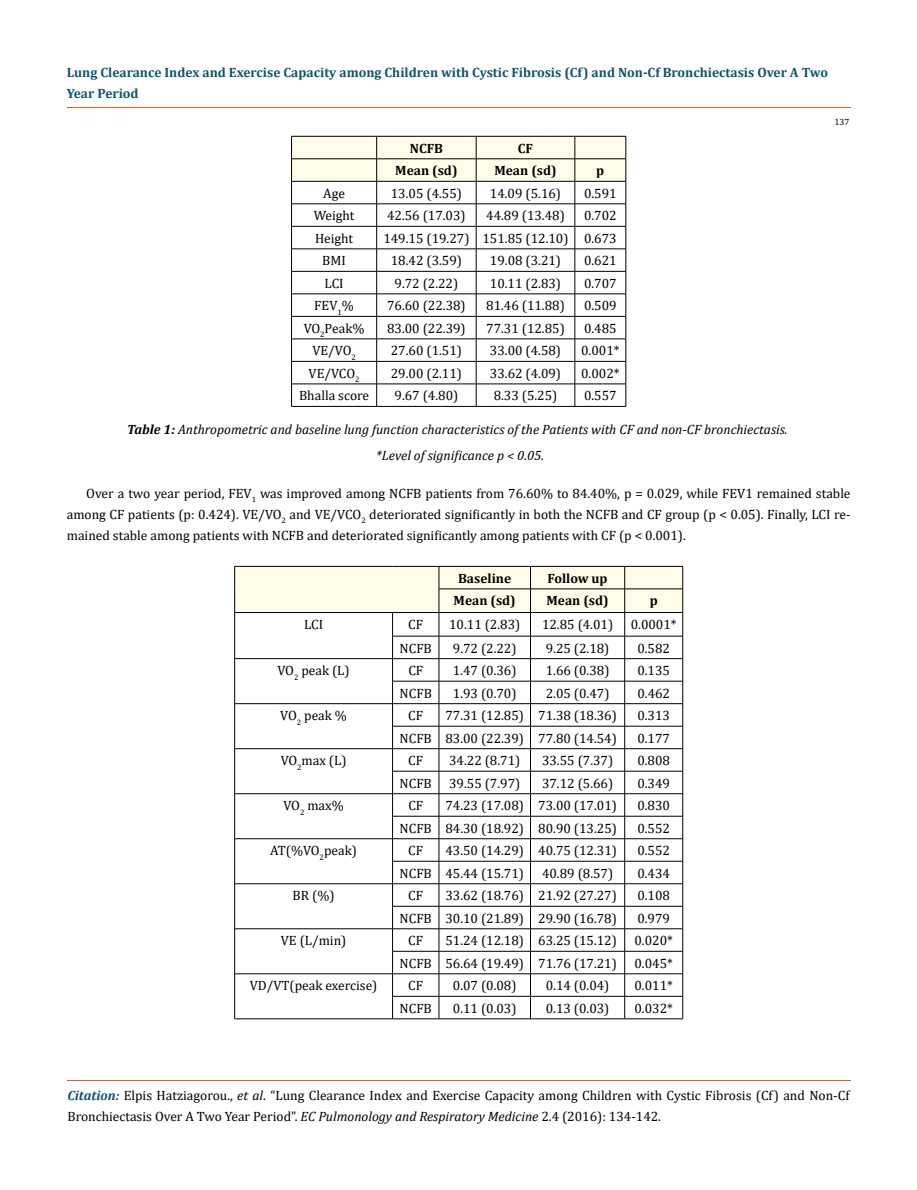
<style>
.page{position:relative;width:917px;height:1190px;background:#fff}
.page>*{position:absolute;margin:0;border:0;box-sizing:border-box;transform-origin:0 0}
.t1{font:13.5px/21px "Cambria";color:#000}
.t2{font:italic 13.5px/25.8px "Cambria";color:#000;text-align:center}
.t3{font:700 13.5px/21px "Cambria";color:#0e546a}
.t4{font:700 13.5px "Cambria";color:#000}
.t5{font:9px "Cambria";color:#000}
.s1{font-weight:700}
.s2{font-weight:700;font-style:italic;color:#0e546a}
.s3{font-style:italic}
</style>
<div class="page">
<hr style="left:67px;top:107px;width:783px;height:1px;background:#e05d1a">
<hr style="left:67px;top:1080px;width:783px;height:1px;background:#e05d1a">
<svg style="left:291px;top:136px;width:335px;height:270px"></svg>
<hr style="left:291px;top:406px;width:85px;height:1px;background:#000">
<hr style="left:376px;top:406px;width:100px;height:1px;background:#000">
<hr style="left:476px;top:406px;width:99px;height:1px;background:#000">
<hr style="left:575px;top:406px;width:51px;height:1px;background:#000">
<svg style="left:234px;top:566px;width:449px;height:452px"></svg>
<hr style="left:234px;top:1018px;width:158px;height:1px;background:#000">
<hr style="left:392px;top:1018px;width:47px;height:1px;background:#000">
<hr style="left:439px;top:1018px;width:91px;height:1px;background:#000">
<hr style="left:530px;top:1018px;width:94px;height:1px;background:#000">
<hr style="left:624px;top:1018px;width:59px;height:1px;background:#000">
<p class="t3" style="left:67px;top:61px;width:762px">Lung Clearance Index and Exercise Capacity among Children with Cystic Fibrosis (Cf) and Non-Cf Bronchiectasis Over A Two<br>Year Period</p>
<p class="t4" style="left:410px;top:139px;width:35px">NCFB</p>
<p class="t4" style="left:518px;top:139px;width:17px">CF</p>
<p class="t4" style="left:395px;top:161px;width:64px">Mean (sd)</p>
<p class="t4" style="left:494px;top:161px;width:64px">Mean (sd)</p>
<p class="t4" style="left:596px;top:161px;width:10px">p</p>
<p class="t5" style="left:834px;top:117px;width:16px">137</p>
<p class="t1" style="left:323px;top:183px;width:23px">Age</p>
<p class="t1" style="left:391px;top:183px;width:73px">13.05 (4.55)</p>
<p class="t1" style="left:490px;top:183px;width:73px">14.09 (5.16)</p>
<p class="t1" style="left:584px;top:183px;width:34px">0.591</p>
<p class="t1" style="left:314px;top:205px;width:42px">Weight</p>
<p class="t1" style="left:387px;top:205px;width:80px">42.56 (17.03)</p>
<p class="t1" style="left:486px;top:205px;width:80px">44.89 (13.48)</p>
<p class="t1" style="left:584px;top:205px;width:34px">0.702</p>
<p class="t1" style="left:315px;top:228px;width:40px">Height</p>
<p class="t1" style="left:383px;top:228px;width:235px">149.15 (19.27) 151.85 (12.10) 0.673</p>
<p class="t1" style="left:322px;top:250px;width:25px">BMI</p>
<p class="t1" style="left:391px;top:250px;width:73px">18.42 (3.59)</p>
<p class="t1" style="left:490px;top:250px;width:73px">19.08 (3.21)</p>
<p class="t1" style="left:584px;top:250px;width:34px">0.621</p>
<p class="t1" style="left:324px;top:273px;width:21px">LCI</p>
<p class="t1" style="left:394px;top:273px;width:65px">9.72 (2.22)</p>
<p class="t1" style="left:490px;top:273px;width:73px">10.11 (2.83)</p>
<p class="t1" style="left:584px;top:273px;width:34px">0.707</p>
<p class="t1" style="left:314px;top:295px;width:41px">FEV<sub>1</sub>%</p>
<p class="t1" style="left:387px;top:295px;width:80px">76.60 (22.38)</p>
<p class="t1" style="left:486px;top:295px;width:80px">81.46 (11.88)</p>
<p class="t1" style="left:584px;top:295px;width:34px">0.509</p>
<p class="t1" style="left:304px;top:318px;width:62px">VO<sub>2</sub>Peak%</p>
<p class="t1" style="left:387px;top:318px;width:80px">83.00 (22.39)</p>
<p class="t1" style="left:486px;top:318px;width:80px">77.31 (12.85)</p>
<p class="t1" style="left:584px;top:318px;width:34px">0.485</p>
<p class="t1" style="left:312px;top:340px;width:45px">VE/VO<sub>2</sub></p>
<p class="t1" style="left:391px;top:340px;width:73px">27.60 (1.51)</p>
<p class="t1" style="left:490px;top:340px;width:73px">33.00 (4.58)</p>
<p class="t1" style="left:581px;top:340px;width:40px">0.001*</p>
<p class="t1" style="left:308px;top:363px;width:52px">VE/VCO<sub>2</sub></p>
<p class="t1" style="left:391px;top:363px;width:73px">29.00 (2.11)</p>
<p class="t1" style="left:490px;top:363px;width:73px">33.62 (4.09)</p>
<p class="t1" style="left:581px;top:363px;width:40px">0.002*</p>
<p class="t1" style="left:299px;top:385px;width:72px">Bhalla score</p>
<p class="t1" style="left:394px;top:385px;width:65px">9.67 (4.80)</p>
<p class="t1" style="left:493px;top:385px;width:65px">8.33 (5.25)</p>
<p class="t1" style="left:584px;top:385px;width:34px">0.557</p>
<p class="t2" style="left:127px;top:416px;width:661px"><span class="s1">Table 1:</span> Anthropometric and baseline lung function characteristics of the Patients with CF and non-CF bronchiectasis. *Level of significance p &lt; 0.05.</p>
<p class="t1" style="left:67px;top:482px;width:785px;text-align:justify;text-indent:19px">Over a two year period, FEV<sub>1</sub> was improved among NCFB patients from 76.60% to 84.40%, p = 0.029, while FEV1 remained stable among CF patients (p: 0.424). VE/VO<sub>2</sub> and VE/VCO<sub>2</sub> deteriorated significantly in both the NCFB and CF group (p &lt; 0.05). Finally, LCI re&shy;mained stable among patients with NCFB and deteriorated significantly among patients with CF (p &lt; 0.001).</p>
<p class="t4" style="left:458px;top:569px;width:55px">Baseline</p>
<p class="t4" style="left:547px;top:569px;width:62px">Follow up</p>
<p class="t4" style="left:453px;top:591px;width:64px">Mean (sd)</p>
<p class="t4" style="left:546px;top:591px;width:64px">Mean (sd)</p>
<p class="t4" style="left:649px;top:591px;width:10px">p</p>
<p class="t1" style="left:304px;top:614px;width:21px">LCI</p>
<p class="t1" style="left:408px;top:614px;width:16px">CF</p>
<p class="t1" style="left:449px;top:614px;width:73px">10.11 (2.83)</p>
<p class="t1" style="left:542px;top:614px;width:73px">12.85 (4.01)</p>
<p class="t1" style="left:630px;top:614px;width:47px">0.0001*</p>
<p class="t1" style="left:399px;top:637px;width:34px">NCFB</p>
<p class="t1" style="left:453px;top:637px;width:65px">9.72 (2.22)</p>
<p class="t1" style="left:545px;top:637px;width:65px">9.25 (2.18)</p>
<p class="t1" style="left:637px;top:637px;width:34px">0.582</p>
<p class="t1" style="left:277px;top:660px;width:74px">VO<sub>2</sub> peak (L)</p>
<p class="t1" style="left:408px;top:660px;width:16px">CF</p>
<p class="t1" style="left:453px;top:660px;width:65px">1.47 (0.36)</p>
<p class="t1" style="left:545px;top:660px;width:65px">1.66 (0.38)</p>
<p class="t1" style="left:637px;top:660px;width:34px">0.135</p>
<p class="t1" style="left:399px;top:682px;width:34px">NCFB</p>
<p class="t1" style="left:453px;top:682px;width:65px">1.93 (0.70)</p>
<p class="t1" style="left:545px;top:682px;width:65px">2.05 (0.47)</p>
<p class="t1" style="left:637px;top:682px;width:34px">0.462</p>
<p class="t1" style="left:280px;top:705px;width:68px">VO<sub>2</sub> peak %</p>
<p class="t1" style="left:408px;top:705px;width:16px">CF</p>
<p class="t1" style="left:445px;top:705px;width:173px">77.31 (12.85) 71.38 (18.36)</p>
<p class="t1" style="left:637px;top:705px;width:34px">0.313</p>
<p class="t1" style="left:399px;top:727px;width:219px">NCFB 83.00 (22.39) 77.80 (14.54)</p>
<p class="t1" style="left:637px;top:727px;width:34px">0.177</p>
<p class="t1" style="left:281px;top:750px;width:67px">VO<sub>2</sub>max (L)</p>
<p class="t1" style="left:408px;top:750px;width:16px">CF</p>
<p class="t1" style="left:449px;top:750px;width:73px">34.22 (8.71)</p>
<p class="t1" style="left:542px;top:750px;width:73px">33.55 (7.37)</p>
<p class="t1" style="left:637px;top:750px;width:34px">0.808</p>
<p class="t1" style="left:399px;top:772px;width:34px">NCFB</p>
<p class="t1" style="left:449px;top:772px;width:73px">39.55 (7.97)</p>
<p class="t1" style="left:542px;top:772px;width:73px">37.12 (5.66)</p>
<p class="t1" style="left:637px;top:772px;width:34px">0.349</p>
<p class="t1" style="left:283px;top:795px;width:62px">VO<sub>2</sub> max%</p>
<p class="t1" style="left:408px;top:795px;width:16px">CF</p>
<p class="t1" style="left:445px;top:795px;width:173px">74.23 (17.08) 73.00 (17.01)</p>
<p class="t1" style="left:637px;top:795px;width:34px">0.830</p>
<p class="t1" style="left:399px;top:817px;width:219px">NCFB 84.30 (18.92) 80.90 (13.25)</p>
<p class="t1" style="left:637px;top:817px;width:34px">0.552</p>
<p class="t1" style="left:270px;top:840px;width:88px">AT(%VO<sub>2</sub>peak)</p>
<p class="t1" style="left:408px;top:840px;width:16px">CF</p>
<p class="t1" style="left:445px;top:840px;width:173px">43.50 (14.29) 40.75 (12.31)</p>
<p class="t1" style="left:637px;top:840px;width:34px">0.552</p>
<p class="t1" style="left:399px;top:862px;width:126px">NCFB 45.44 (15.71)</p>
<p class="t1" style="left:542px;top:862px;width:73px">40.89 (8.57)</p>
<p class="t1" style="left:637px;top:862px;width:34px">0.434</p>
<p class="t1" style="left:292px;top:885px;width:43px">BR (%)</p>
<p class="t1" style="left:408px;top:885px;width:16px">CF</p>
<p class="t1" style="left:445px;top:885px;width:173px">33.62 (18.76) 21.92 (27.27)</p>
<p class="t1" style="left:637px;top:885px;width:34px">0.108</p>
<p class="t1" style="left:399px;top:907px;width:219px">NCFB 30.10 (21.89) 29.90 (16.78)</p>
<p class="t1" style="left:637px;top:907px;width:34px">0.979</p>
<p class="t1" style="left:281px;top:930px;width:67px">VE (L/min)</p>
<p class="t1" style="left:408px;top:930px;width:16px">CF</p>
<p class="t1" style="left:445px;top:930px;width:173px">51.24 (12.18) 63.25 (15.12)</p>
<p class="t1" style="left:634px;top:930px;width:40px">0.020*</p>
<p class="t1" style="left:399px;top:952px;width:219px">NCFB 56.64 (19.49) 71.76 (17.21)</p>
<p class="t1" style="left:634px;top:952px;width:40px">0.045*</p>
<p class="t1" style="left:250px;top:975px;width:129px">VD/VT(peak exercise)</p>
<p class="t1" style="left:408px;top:975px;width:16px">CF</p>
<p class="t1" style="left:453px;top:975px;width:65px">0.07 (0.08)</p>
<p class="t1" style="left:545px;top:975px;width:65px">0.14 (0.04)</p>
<p class="t1" style="left:634px;top:975px;width:40px">0.011*</p>
<p class="t1" style="left:399px;top:997px;width:34px">NCFB</p>
<p class="t1" style="left:453px;top:997px;width:65px">0.11 (0.03)</p>
<p class="t1" style="left:545px;top:997px;width:65px">0.13 (0.03)</p>
<p class="t1" style="left:634px;top:997px;width:40px">0.032*</p>
<p class="t1" style="left:67px;top:1085px;width:783px"><span class="s2">Citation:</span> Elpis Hatziagorou., <span class="s3">et al</span>. “Lung Clearance Index and Exercise Capacity among Children with Cystic Fibrosis (Cf) and Non-Cf<br>Bronchiectasis Over A Two Year Period”. <span class="s3">EC Pulmonology and Respiratory Medicine</span> 2.4 (2016): 134-142.</p>
</div>
